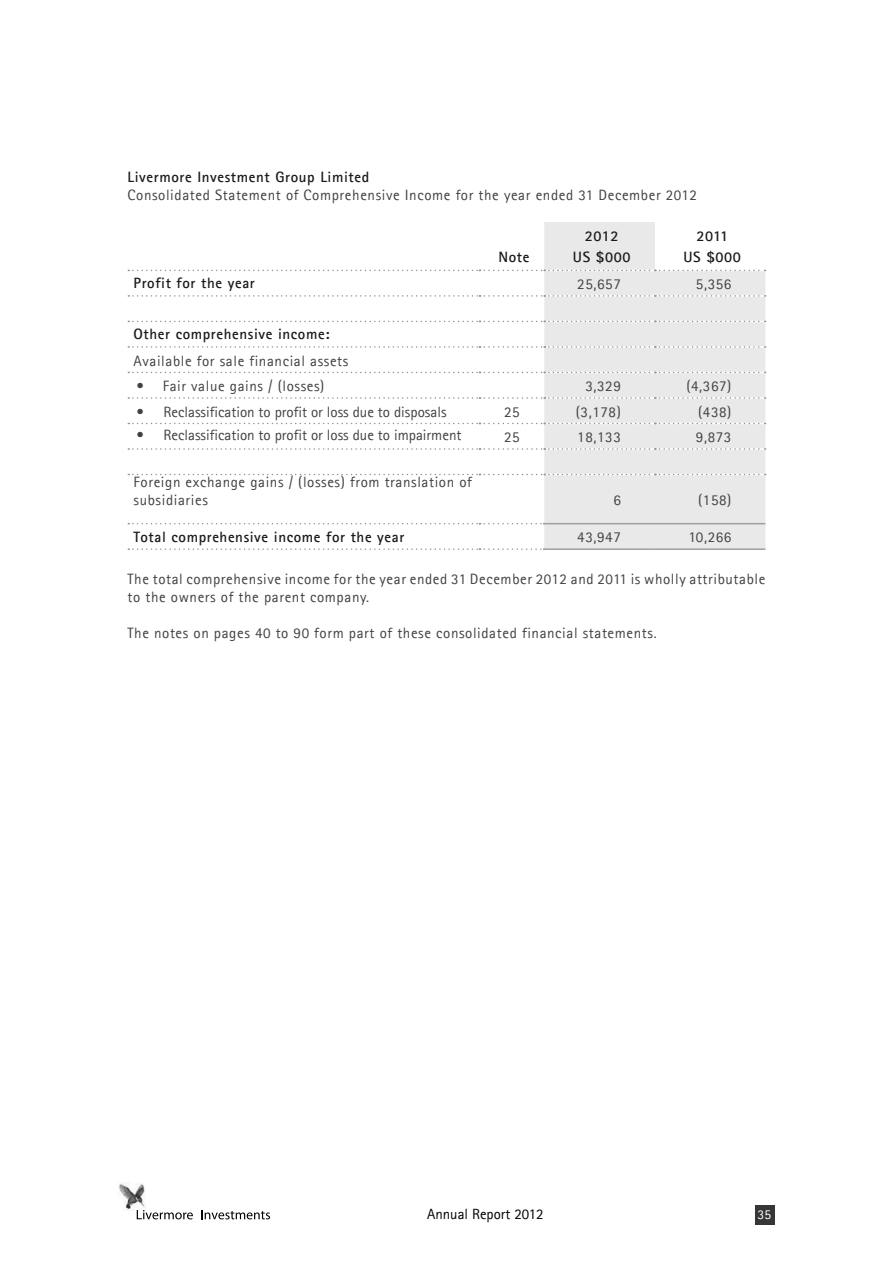
<style>
.page{position:relative;width:893px;height:1263px;background:#fff}
.page>*{position:absolute;margin:0;border:0;box-sizing:border-box;transform-origin:0 0}
.t1{font:15px/18px "Agfa Rotis Sans Serif";letter-spacing:.04em;color:#414042}
.t2{font:700 15px/21px "Agfa Rotis Sans Serif";letter-spacing:.04em;color:#1a1a1a;text-align:center}
.t3{font:15px "Agfa Rotis Sans Serif";color:#414042}
.t4{font:14.85px "Agfa Rotis Sans Serif";color:#000}
.t5{font:13.5px "Agfa Rotis Sans Serif";color:#fff}
</style>
<div class="page">
<img style="left:118px;top:1182px;width:27px;height:28px">
<svg style="left:137px;top:1210px;width:56px;height:9px"></svg>
<svg style="left:201px;top:1210px;width:69px;height:9px"></svg>
<div style="left:756px;top:1205px;width:19px;height:19px;background:#363636"></div>
<svg style="left:544px;top:222px;width:221px;height:326px;background:#eaeaeb"></svg>
<svg style="left:128px;top:270px;width:638px;height:1px"></svg>
<svg style="left:128px;top:295px;width:638px;height:2px"></svg>
<svg style="left:128px;top:321px;width:638px;height:1px"></svg>
<svg style="left:128px;top:346px;width:638px;height:2px"></svg>
<svg style="left:128px;top:372px;width:638px;height:1px"></svg>
<svg style="left:128px;top:397px;width:638px;height:2px"></svg>
<svg style="left:128px;top:423px;width:638px;height:1px"></svg>
<svg style="left:128px;top:448px;width:638px;height:2px"></svg>
<svg style="left:128px;top:474px;width:638px;height:1px"></svg>
<svg style="left:128px;top:523px;width:416px;height:1px"></svg>
<svg style="left:128px;top:548px;width:416px;height:2px"></svg>
<hr style="left:544px;top:523px;width:111px;height:1px;background:#9d9fa2">
<hr style="left:655px;top:523px;width:110px;height:1px;background:#9d9fa2">
<hr style="left:544px;top:548px;width:111px;height:2px;background:#9d9fa2">
<hr style="left:655px;top:548px;width:110px;height:2px;background:#9d9fa2">
<p class="t2" style="left:128px;top:166px;width:243px">Livermore Investment Group Limited</p>
<p class="t1" style="left:128px;top:186px;width:571px">Consolidated Statement of Comprehensive Income for the year ended 31 December 2012</p>
<p class="t2" style="left:499px;top:246px;width:32px">Note</p>
<p class="t2" style="left:573px;top:225px;width:59px">2012<br>US $000</p>
<p class="t2" style="left:683px;top:225px;width:59px">2011<br>US $000</p>
<p class="t2" style="left:134px;top:272px;width:123px">Profit for the year</p>
<p class="t1" style="left:577px;top:275px;width:45px">25,657</p>
<p class="t1" style="left:696px;top:275px;width:37px">5,356</p>
<p class="t2" style="left:134px;top:323px;width:198px">Other comprehensive income:</p>
<p class="t1" style="left:134px;top:351px;width:216px">Available for sale financial assets</p>
<p class="t1" style="left:136px;top:377px;width:190px">• Fair value gains / (losses)</p>
<p class="t1" style="left:585px;top:377px;width:37px">3,329</p>
<p class="t1" style="left:686px;top:377px;width:46px">(4,367)</p>
<p class="t3" style="left:136px;top:403px;width:312px">• Reclassification to profit or loss due to disposals</p>
<p class="t1" style="left:504px;top:402px;width:17px">25</p>
<p class="t1" style="left:576px;top:402px;width:46px">(3,178)</p>
<p class="t1" style="left:698px;top:402px;width:35px">(438)</p>
<p class="t3" style="left:136px;top:426px;width:327px">• Reclassification to profit or loss due to impairment</p>
<p class="t1" style="left:504px;top:428px;width:17px">25</p>
<p class="t1" style="left:577px;top:428px;width:45px">18,133</p>
<p class="t1" style="left:696px;top:428px;width:37px">9,873</p>
<p class="t1" style="left:134px;top:473px;width:340px">Foreign exchange gains / (losses) from translation of subsidiaries</p>
<p class="t1" style="left:613px;top:491px;width:9px">6</p>
<p class="t1" style="left:698px;top:491px;width:35px">(158)</p>
<p class="t2" style="left:134px;top:526px;width:272px">Total comprehensive income for the year</p>
<p class="t1" style="left:577px;top:528px;width:45px">43,947</p>
<p class="t1" style="left:688px;top:528px;width:45px">10,266</p>
<p class="t1" style="left:128px;top:570px;width:639px">The total comprehensive income for the year ended 31 December 2012 and 2011 is wholly attributable to the owners of the parent company.</p>
<p class="t1" style="left:128px;top:624px;width:529px">The notes on pages 40 to 90 form part of these consolidated financial statements.</p>
<p class="t4" style="left:427px;top:1205px;width:118px">Annual Report 2012</p>
<p class="t5" style="left:758px;top:1207px;width:15px">35</p>
</div>
